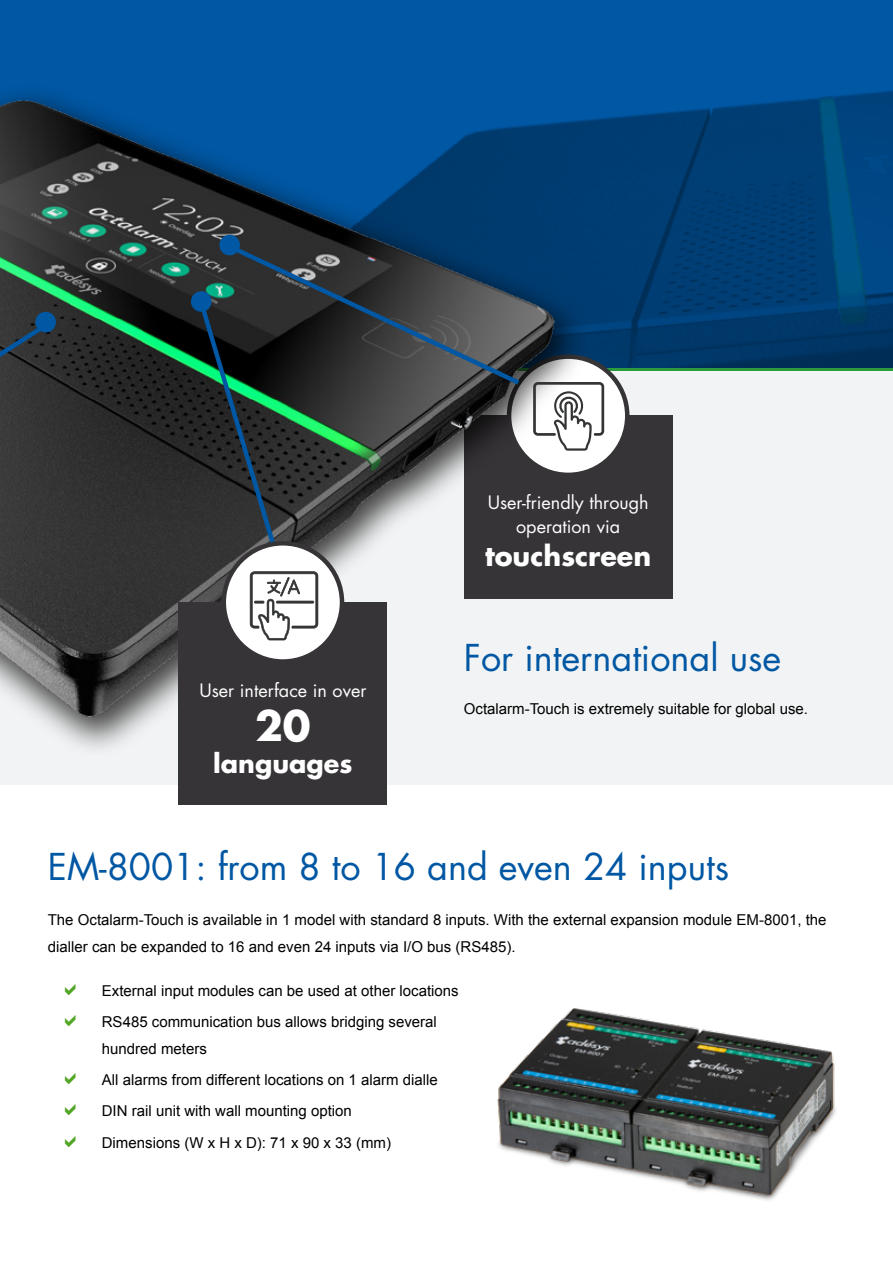
<style>
.page{position:relative;width:893px;height:1263px;background:#fff}
.page>*{position:absolute;margin:0;border:0;box-sizing:border-box;transform-origin:0 0}
.t1{font:700 40.5px "Futura Std";color:#fff}
.t2{font:36px "Futura Std";color:#0057a3}
.t3{font:700 27px "Futura Std";color:#fff}
.t4{font:700 25.5px "Futura Std";color:#fff}
.t5{font:18px/24px "Futura Std";color:#fff;text-align:center}
.t6{font:15px/31.2px "Arial";color:#000}
</style>
<div class="page">
<div style="left:0;top:110px;width:893px;height:675px;background:#f2f3f4"></div>
<img style="left:0;top:0;width:893px;height:368px">
<hr style="left:0;top:368px;width:893px;height:3px;background:#2b9b3e">
<div style="left:464px;top:416px;width:208px;height:183px;background:#373437"></div>
<svg style="left:509px;top:357px;width:118px;height:118px;fill:#fff"></svg>
<div style="left:0;top:83px;width:589px;height:675px;background:#000;opacity:.73"></div>
<img style="left:0;top:77px;width:575px;height:645px">
<div style="left:0;top:321px;width:48px;height:262px;background:#383838"></div>
<div style="left:35px;top:312px;width:21px;height:20px;background:#0057a3;border-radius:50%"></div>
<div style="left:191px;top:291px;width:21px;height:21px;background:#0057a3;border-radius:50%"></div>
<svg style="left:195px;top:234px;width:329px;height:315px;background:#3c4749"></svg>
<svg style="left:533px;top:382px;width:71px;height:69px"></svg>
<div style="left:179px;top:602px;width:208px;height:202px;background:#373437"></div>
<div style="left:224px;top:543px;width:118px;height:118px;background:#fff;border-radius:50%"></div>
<div style="left:222px;top:541px;width:122px;height:123px;border:4px solid #373437;border-radius:50%"></div>
<svg style="left:250px;top:571px;width:68px;height:69px"></svg>
<img style="left:497px;top:1008px;width:339px;height:192px">
<p class="t5" style="left:488px;top:491px;width:162px">User-friendly through operation via</p>
<h3 class="t3" style="left:485px;top:538px;width:168px">touchscreen</h3>
<p class="t5" style="left:199px;top:679px;width:169px">User interface in over</p>
<h1 class="t1" style="left:255px;top:699px;width:57px">20</h1>
<h3 class="t4" style="left:213px;top:746px;width:141px">languages</h3>
<h2 class="t2" style="left:464px;top:634px;width:319px">For international use</h2>
<p class="t6" style="left:464px;top:693px;width:346px">Octalarm-Touch is extremely suitable for global use.</p>
<h2 class="t2" style="left:48px;top:844px;width:683px">EM-8001: from 8 to 16 and even 24 inputs</h2>
<p class="t6" style="left:48px;top:906px;width:780px;line-height:27px">The Octalarm-Touch is available in 1 model with standard 8 inputs. With the external expansion module EM-8001, the dialler can be expanded to 16 and even 24 inputs via I/O bus (RS485).</p>
<p class="t6" style="left:102px;top:975px;width:358px">External input modules can be used at other locations<br>RS485 communication bus allows bridging several</p>
<p class="t6" style="left:102px;top:1033px;width:337px">hundred meters<br>All alarms from different locations on 1 alarm dialle DIN rail unit with wall mounting option<br>Dimensions (W x H x D): 71 x 90 x 33 (mm)</p>
</div>
